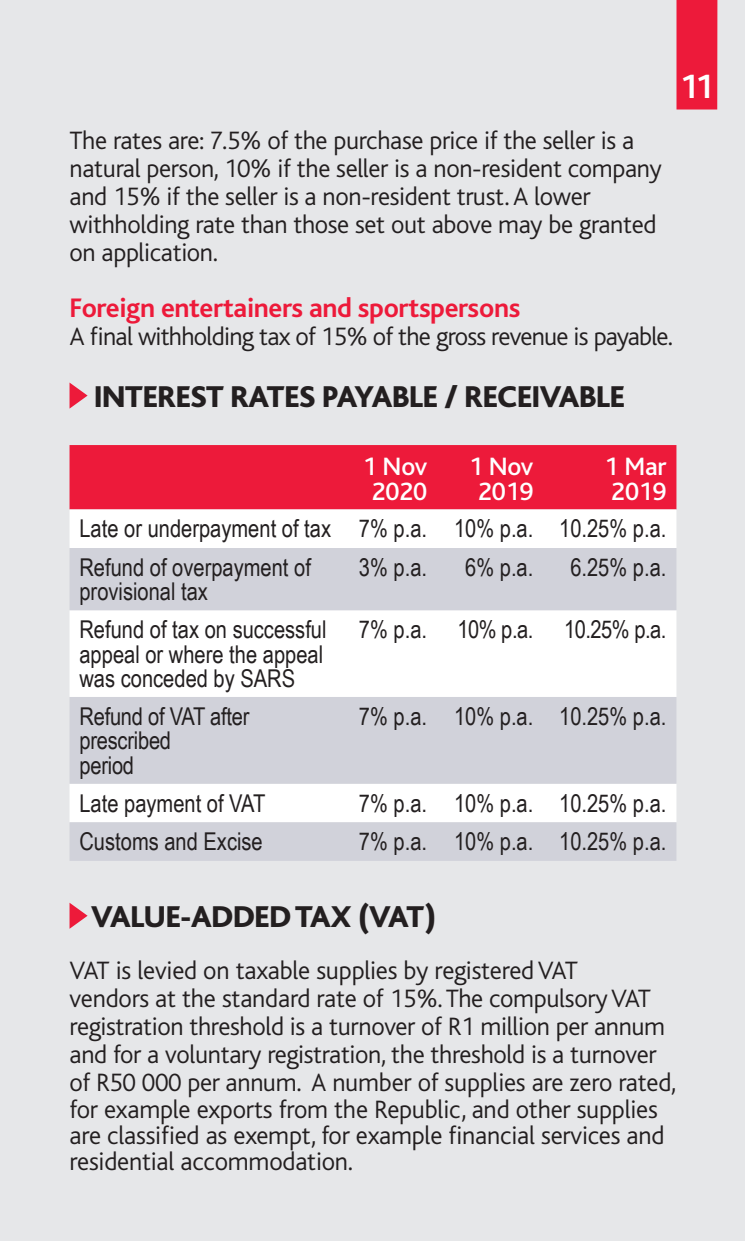
<style>
.page{position:relative;width:745px;height:1241px;background:#fff}
.page>*{position:absolute;margin:0;border:0;box-sizing:border-box;transform-origin:0 0}
.t1{font:700 35px "Bliss Icelandic";color:#fff}
.t2{font:800 31.5px "Bliss Icelandic";letter-spacing:-.01em;color:#231f20}
.t3{font:700 28px "Bliss Icelandic";letter-spacing:-.015em;color:#ed1a3a}
.t4{font:300 26.25px/27.3px "Bliss Icelandic";letter-spacing:-.015em;color:#231f20}
.t5{font:500 26.25px/24.5px "Bliss Icelandic";letter-spacing:-.01em;color:#fff;text-align:center}
.t6{font:24.5px/24.5px "Arial Narrow";color:#231f20}
</style>
<div class="page">
<div style="left:0;top:0;width:744px;height:1240px;background:#e6e7e9"></div>
<div style="left:676px;top:0;width:41px;height:109px;background:#ed1a3a"></div>
<svg style="left:69px;top:382px;width:18px;height:26px"></svg>
<div style="left:69px;top:445px;width:607px;height:64px;background:#ed1a3a"></div>
<div style="left:69px;top:509px;width:607px;height:39px;background:#fff"></div>
<svg style="left:69px;top:548px;width:607px;height:312px;background:#e3e4e8"></svg>
<svg style="left:69px;top:902px;width:18px;height:26px"></svg>
<h1 class="t1" style="left:679px;top:68px;width:36px">11</h1>
<p class="t4" style="left:69px;top:127px;width:593px">The rates are: 7.5% of the purchase price if the seller is a natural person, 10% if the seller is a non-resident company and 15% if the seller is a non-resident trust. A lower withholding rate than those set out above may be granted on application.</p>
<p class="t3" style="left:69px;top:293px;width:452px">Foreign entertainers and sportspersons</p>
<p class="t4" style="left:69px;top:323px;width:604px">A final withholding tax of 15% of the gross revenue is payable.</p>
<p class="t2" style="left:94px;top:380px;width:532px">INTEREST RATES PAYABLE / RECEIVABLE</p>
<p class="t5" style="left:362px;top:454px;width:66px">1 Nov<br>2020</p>
<p class="t5" style="left:468px;top:454px;width:66px">1 Nov<br>2019</p>
<p class="t5" style="left:604px;top:454px;width:63px;text-align:left">1 Mar<br>2019</p>
<p class="t6" style="left:79px;top:508px;width:588px;line-height:38.5px">Late or underpayment of tax 7% p.a. 10% p.a. 10.25% p.a.<br>Refund of overpayment of</p>
<p class="t6" style="left:79px;top:578px;width:130px">provisional tax</p>
<p class="t6" style="left:358px;top:554px;width:70px">3% p.a.</p>
<p class="t6" style="left:465px;top:554px;width:70px">6% p.a.</p>
<p class="t6" style="left:570px;top:554px;width:98px">6.25% p.a.</p>
<p class="t6" style="left:79px;top:616px;width:248px">Refund of tax on successful appeal or where the appeal was conceded by SARS</p>
<p class="t6" style="left:358px;top:616px;width:309px">7% p.a. 10% p.a. 10.25% p.a.</p>
<p class="t6" style="left:79px;top:702px;width:171px">Refund of VAT after prescribed<br>period</p>
<p class="t6" style="left:358px;top:702px;width:309px">7% p.a. 10% p.a. 10.25% p.a.</p>
<p class="t6" style="left:79px;top:789px;width:187px">Late payment of VAT</p>
<p class="t6" style="left:358px;top:789px;width:309px">7% p.a. 10% p.a. 10.25% p.a.</p>
<p class="t6" style="left:79px;top:828px;width:185px">Customs and Excise</p>
<p class="t6" style="left:358px;top:828px;width:309px">7% p.a. 10% p.a. 10.25% p.a.</p>
<p class="t2" style="left:91px;top:899px;width:346px">VALUE-ADDED TAX (VAT)</p>
<p class="t4" style="left:69px;top:957px;width:608px">VAT is levied on taxable supplies by registered VAT<br>vendors at the standard rate of 15%. The compulsory VAT registration threshold is a turnover of R1 million per annum and for a voluntary registration, the threshold is a turnover of R50 000 per annum. A number of supplies are zero rated, for example exports from the Republic, and other supplies are classified as exempt, for example financial services and residential accommodation.</p>
</div>
